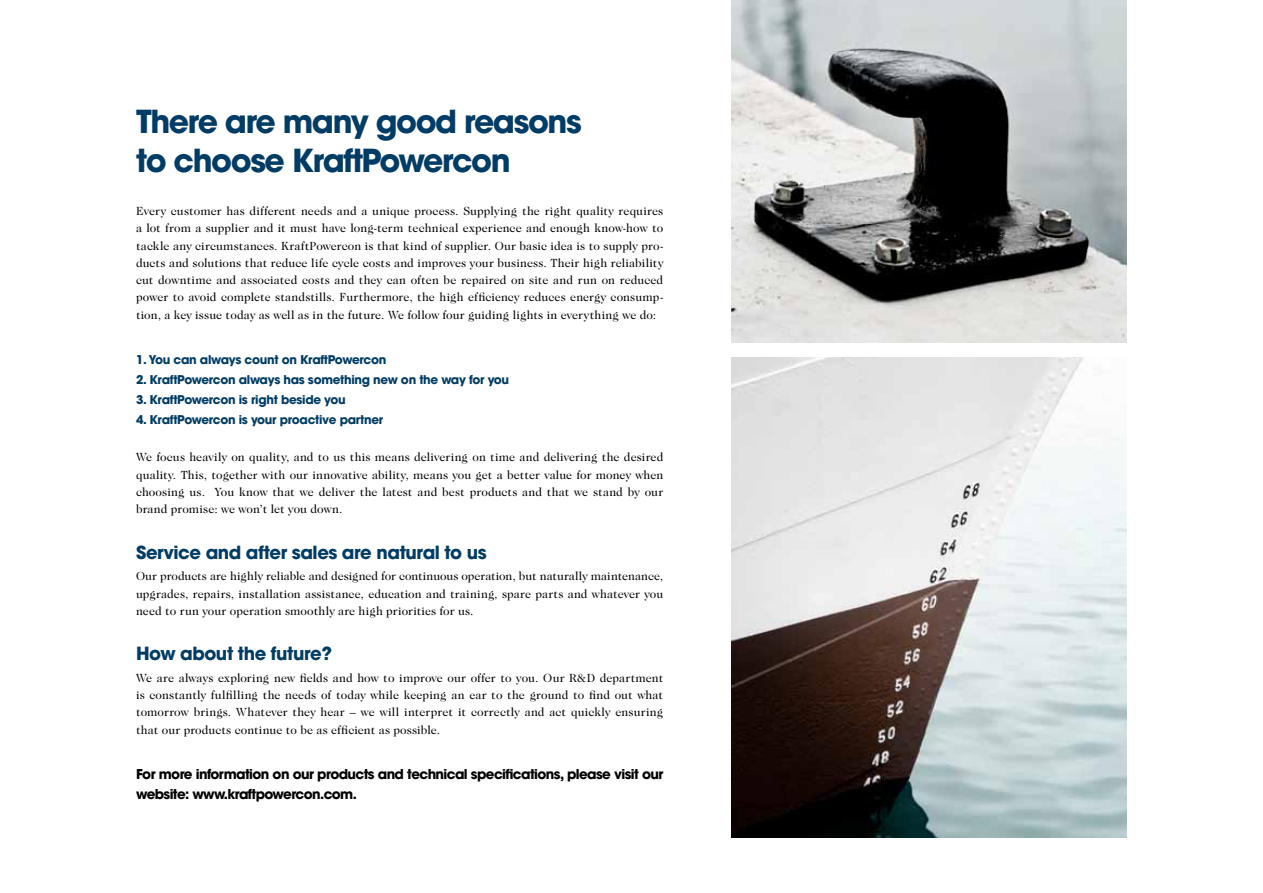
<style>
.page{position:relative;width:1263px;height:893px;background:#fff}
.page>*{position:absolute;margin:0;border:0;box-sizing:border-box;transform-origin:0 0}
.t1{font:700 31.5px/39px "Avant Garde";letter-spacing:-.045em;color:#003c65}
.t2{font:700 18px "Avant Garde";letter-spacing:-.025em;color:#003c65}
.t3{font:700 13.5px/20.1px "Avant Garde";letter-spacing:-.045em;color:#000}
.t4{font:12px/17.2px "Caslon 224 IT Cby BT";letter-spacing:.01em;color:#000;text-align:justify}
.t5{font:700 12px "Avant Garde";letter-spacing:-.025em;color:#003c65}
</style>
<div class="page">
<img style="left:731px;top:0;width:396px;height:342px">
<img style="left:731px;top:358px;width:396px;height:480px">
<h1 class="t1" style="left:136px;top:102px;width:447px">There are many good reasons to choose KraftPowercon</h1>
<p class="t4" style="left:136px;top:202px;width:529px">Every customer has different needs and a unique process. Supplying the right quality requires a lot from a supplier and it must have long-term technical experience and enough know-how to tackle any circumstances. KraftPowercon is that kind of supplier. Our basic idea is to supply pro&shy;ducts and solutions that reduce life cycle costs and improves your business. Their high reliability cut downtime and associated costs and they can often be repaired on site and run on reduced power to avoid complete standstills. Furthermore, the high efficiency reduces energy consump&shy;tion, a key issue today as well as in the future. We follow four guiding lights in everything we do:</p>
<p class="t5" style="left:136px;top:352px;width:252px">1. You can always count on KraftPowercon</p>
<p class="t5" style="left:136px;top:372px;width:375px">2. KraftPowercon always has something new on the way for you</p>
<p class="t5" style="left:136px;top:392px;width:211px">3. KraftPowercon is right beside you</p>
<p class="t5" style="left:136px;top:412px;width:249px">4. KraftPowercon is your proactive partner</p>
<p class="t4" style="left:136px;top:448px;width:529px">We focus heavily on quality, and to us this means delivering on time and delivering the desired quality. This, together with our innovative ability, means you get a better value for money when choosing us. You know that we deliver the latest and best products and that we stand by our brand promise: we won’t let you down.</p>
<h2 class="t2" style="left:136px;top:540px;width:352px">Service and after sales are natural to us</h2>
<p class="t4" style="left:136px;top:567px;width:529px">Our products are highly reliable and designed for continuous operation, but naturally maintenance, upgrades, repairs, installation assistance, education and training, spare parts and whatever you need to run your operation smoothly are high priorities for us.</p>
<h2 class="t2" style="left:136px;top:642px;width:197px">How about the future?</h2>
<p class="t4" style="left:136px;top:669px;width:529px">We are always exploring new fields and how to improve our offer to you. Our R&amp;D department is constantly fulfilling the needs of today while keeping an ear to the ground to find out what tomorrow brings. Whatever they hear – we will interpret it correctly and act quickly ensuring that our products continue to be as efficient as possible.</p>
<p class="t3" style="left:136px;top:764px;width:529px">For more information on our products and technical specifications, please visit our website: www.kraftpowercon.com.</p>
</div>
